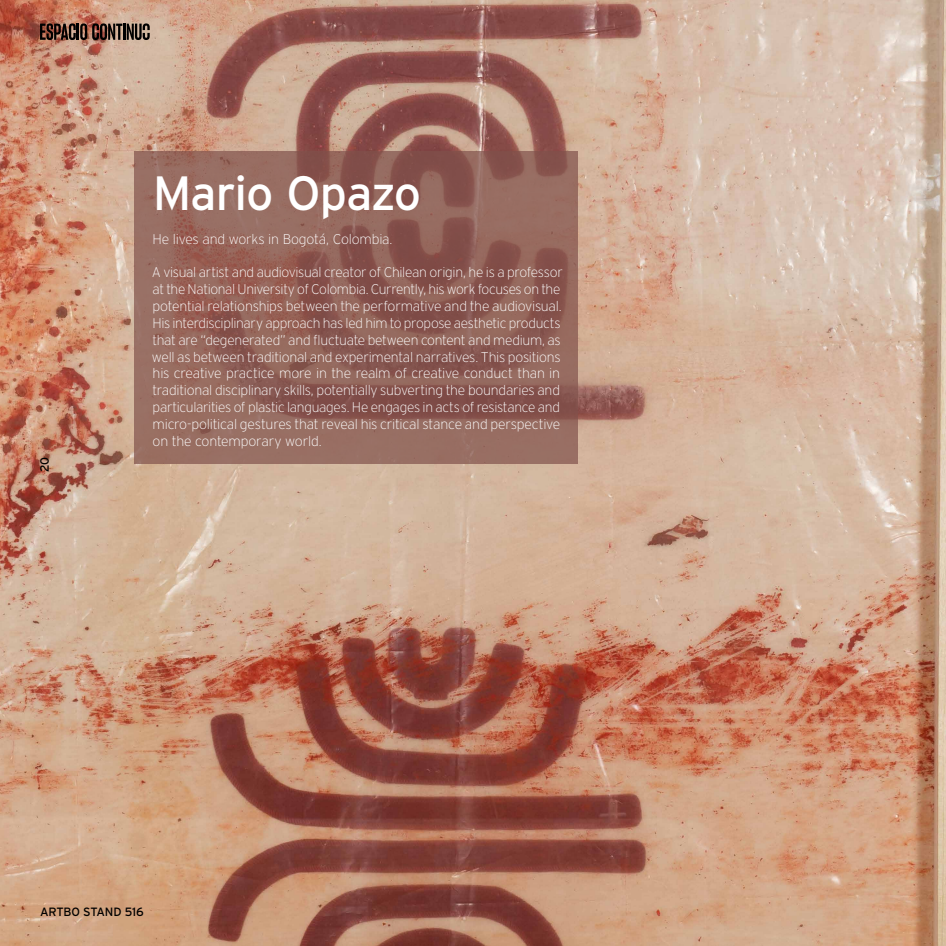
<style>
.page{position:relative;width:946px;height:946px;background:#fff}
.page>*{position:absolute;margin:0;border:0;box-sizing:border-box;transform-origin:0 0}
.t1{font:48px "Interstate";letter-spacing:-.025em;color:#fff}
.t2{font:200 14px/16.8px "Interstate";letter-spacing:-.02em;color:#fff}
.t3{font:12px "Interstate";letter-spacing:-.02em;color:#000}
</style>
<div class="page">
<img style="left:0;top:0;width:945px;height:945px">
<svg style="left:134px;top:151px;width:443px;height:313px;background:#906158"></svg>
<svg style="left:40px;top:23px;width:110px;height:17px;background:#584036"></svg>
<p class="t3" style="left:38px;top:472px;width:17px;rotate:-90deg">20</p>
<h1 class="t1" style="left:153px;top:166px;width:270px">Mario Opazo</h1>
<p class="t2" style="left:152px;top:230px;width:241px">He lives and works in Bogotá, Colombia.</p>
<p class="t2" style="left:152px;top:264px;width:412px">A visual artist and audiovisual creator of Chilean origin, he is a professor at the National University of Colombia. Currently, his work focuses on the potential relationships between the performative and the audiovisual.<br>His interdisciplinary approach has led him to propose aesthetic products that are “degenerated” and fluctuate between content and medium, as well as between traditional and experimental narratives. This positions his creative practice more in the realm of creative conduct than in traditional disciplinary skills, potentially subverting the boundaries and particularities of plastic languages. He engages in acts of resistance and micro-political gestures that reveal his critical stance and perspective on the contemporary world.</p>
<p class="t3" style="left:40px;top:905px;width:105px">ARTBO STAND 516</p>
</div>
